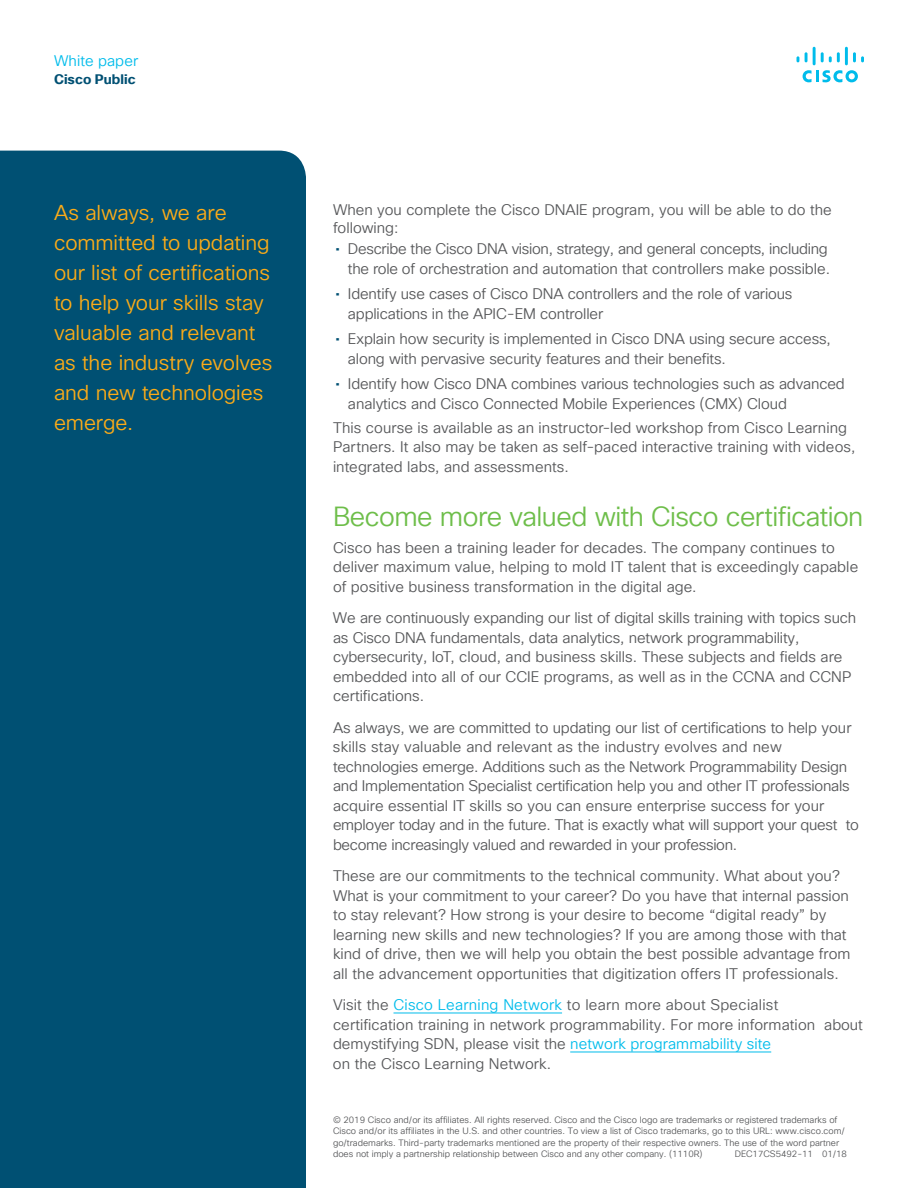
<style>
.page{position:relative;width:918px;height:1188px;background:#fff}
.page>*{position:absolute;margin:0;border:0;box-sizing:border-box;transform-origin:0 0}
.t1{font:27px "Cisco Sans TT Light";letter-spacing:-.02em;color:#6ebe4a}
.t2{font:21px/30px "Cisco Sans TT Light";letter-spacing:-.005em;color:#fbab18}
.t3{font:15px/19.5px "Cisco Sans TT Light";color:#57585a}
.t4{font:15px/19.5px "Cisco Sans TT Light";letter-spacing:-.02em;color:#57585a;text-align:right}
.t5{font:15px "Cisco Sans TT Light";letter-spacing:.005em;color:#00bceb}
.t6{font:700 13.5px "Cisco Sans TT";color:#005073}
.t7{font:9px/11.2px "Cisco Sans TT Light";color:#57585a}
.s1{font-family:"Cisco Sans TT";color:#005073}
.s2{color:#00bceb}
</style>
<div class="page">
<svg style="left:803px;top:70px;width:55px;height:12px"></svg>
<svg style="left:797px;top:56px;width:2px;height:6px"></svg>
<svg style="left:805px;top:52px;width:3px;height:10px"></svg>
<hr style="left:813px;top:47px;width:3px;height:18px;background:#00bceb">
<svg style="left:821px;top:52px;width:19px;height:10px"></svg>
<hr style="left:845px;top:47px;width:3px;height:18px;background:#00bceb">
<svg style="left:853px;top:52px;width:11px;height:10px"></svg>
<hr style="left:570px;top:1052px;width:201px;height:1px;background:#00bceb">
<hr style="left:394px;top:1013px;width:168px;height:1px;background:#00bceb">
<div style="left:0;top:151px;width:306px;height:1037px;background:#005073"></div>
<p class="t5" style="left:54px;top:51px;width:86px">White paper</p>
<p class="t6" style="left:54px;top:70px;width:83px">Cisco Public</p>
<h2 class="t2" style="left:54px;top:198px;width:220px">As always, we are committed to updating our list of certifications to help your skills stay valuable and relevant as the industry evolves and new technologies emerge.</h2>
<p class="t3" style="left:333px;top:201px;width:500px;line-height:18px">When you complete the Cisco DNAIE program, you will be able to do the following:</p>
<p class="t4" style="left:335px;top:240px;width:496px"><span class="s1">•</span> Describe the Cisco DNA vision, strategy, and general concepts, including the role of orchestration and automation that controllers make possible.</p>
<p class="t3" style="left:348px;top:285px;width:446px;text-indent:-13px"><span class="s1">•</span> Identify use cases of Cisco DNA controllers and the role of various applications in the APIC-EM controller</p>
<p class="t3" style="left:348px;top:330px;width:484px;text-indent:-13px"><span class="s1">•</span> Explain how security is implemented in Cisco DNA using secure access, along with pervasive security features and their benefits.</p>
<p class="t3" style="left:348px;top:375px;width:498px;text-indent:-13px"><span class="s1">•</span> Identify how Cisco DNA combines various technologies such as advanced analytics and Cisco Connected Mobile Experiences (CMX) Cloud</p>
<p class="t3" style="left:333px;top:418px;width:524px">This course is available as an instructor-led workshop from Cisco Learning<br>Partners. It also may be taken as self-paced interactive training with videos, integrated labs, and assessments.</p>
<h1 class="t1" style="left:333px;top:499px;width:532px">Become more valued with Cisco certification</h1>
<p class="t3" style="left:333px;top:538px;width:527px">Cisco has been a training leader for decades. The company continues to deliver maximum value, helping to mold IT talent that is exceedingly capable of positive business transformation in the digital age.</p>
<p class="t3" style="left:333px;top:609px;width:525px">We are continuously expanding our list of digital skills training with topics such as Cisco DNA fundamentals, data analytics, network programmability, cybersecurity, IoT, cloud, and business skills. These subjects and fields are embedded into all of our CCIE programs, as well as in the CCNA and CCNP certifications.</p>
<p class="t3" style="left:333px;top:718px;width:528px">As always, we are committed to updating our list of certifications to help your skills stay valuable and relevant as the industry evolves and new technologies emerge. Additions such as the Network Programmability Design and Implementation Specialist certification help you and other IT professionals acquire essential IT skills so you can ensure enterprise success for your employer today and in the future. That is exactly what will support your quest to become increasingly valued and rewarded in your profession.</p>
<p class="t3" style="left:333px;top:867px;width:519px">These are our commitments to the technical community. What about you?<br>What is your commitment to your career? Do you have that internal passion to stay relevant? How strong is your desire to become “digital ready” by learning new skills and new technologies? If you are among those with that kind of drive, then we will help you obtain the best possible advantage from all the advancement opportunities that digitization offers IT professionals.</p>
<p class="t3" style="left:333px;top:996px;width:532px">Visit the <span class="s2">Cisco Learning Network</span> to learn more about Specialist<br>certification training in network programmability. For more information about demystifying SDN, please visit the <span class="s2">network programmability site<br></span>on the Cisco Learning Network.</p>
<p class="t7" style="left:333px;top:1115px;width:513px">© 2019 Cisco and/or its affiliates. All rights reserved. Cisco and the Cisco logo are trademarks or registered trademarks of Cisco and/or its affiliates in the U.S. and other countries. To view a list of Cisco trademarks, go to this URL: www.cisco.com/ go/trademarks. Third-party trademarks mentioned are the property of their respective owners. The use of the word partner does not imply a partnership relationship between Cisco and any other company. (1110R)</p>
<p class="t7" style="left:735px;top:1148px;width:114px">DEC17CS5492-11 01/18</p>
</div>
